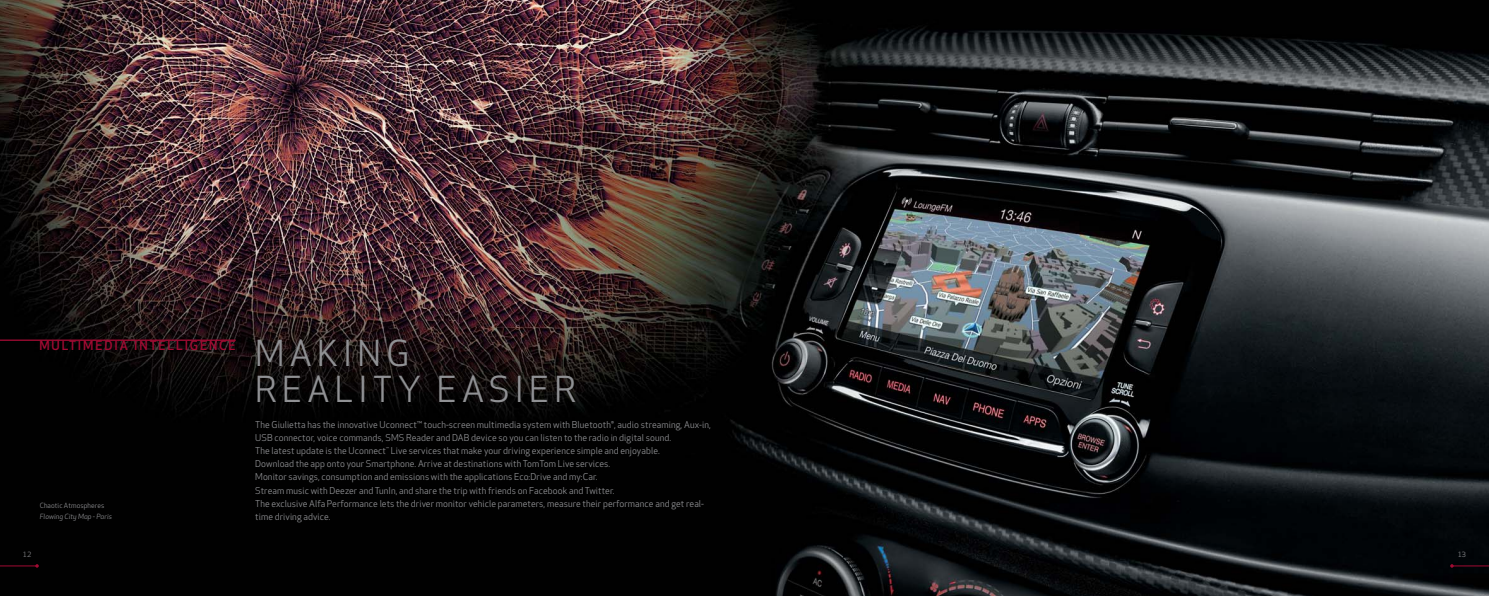
<style>
.page{position:relative;width:1489px;height:596px;background:#fff}
.page>*{position:absolute;margin:0;border:0;box-sizing:border-box;transform-origin:0 0}
.t1{font:35px/35px "Apex New";letter-spacing:.15em;color:#909194}
.t2{font:500 12.6px "Apex New";letter-spacing:.15em;color:#a20b33}
.t3{font:9.19px/13.1px "Apex New";letter-spacing:.01em;color:#909194}
.t4{font:7px "Apex New";letter-spacing:.01em;color:#909194}
.t5{font:italic 7px "Apex New";letter-spacing:.01em;color:#909194}
</style>
<div class="page">
<img style="left:0;top:0;width:1488px;height:595px">
<hr style="left:0;top:565px;width:37px;height:1px;background:#a20b33">
<hr style="left:1451px;top:565px;width:37px;height:1px;background:#a20b33">
<hr style="left:0;top:339px;width:236px;height:1px;background:#a20b33">
<h2 class="t2" style="left:39px;top:340px;width:198px">MULTIMEDIA INTELLIGENCE</h2>
<h1 class="t1" style="left:255px;top:340px;width:322px">MAKING<br>REALITY EASIER</h1>
<p class="t3" style="left:255px;top:418px;width:457px">The Giulietta has the innovative Uconnect™ touch-screen multimedia system with Bluetooth®, audio streaming, Aux-in, USB connector, voice commands, SMS Reader and DAB device so you can listen to the radio in digital sound.<br>The latest update is the Uconnect<sup>™</sup> Live services that make your driving experience simple and enjoyable.<br>Download the app onto your Smartphone. Arrive at destinations with TomTom Live services.<br>Monitor savings, consumption and emissions with the applications Eco:Drive and my:Car.<br>Stream music with Deezer and TunIn, and share the trip with friends on Facebook and Twitter.<br>The exclusive Alfa Performance lets the driver monitor vehicle parameters, measure their performance and get real&shy;time driving advice.</p>
<p class="t4" style="left:40px;top:503px;width:66px">Chaotic Atmospheres</p>
<p class="t5" style="left:40px;top:513px;width:74px">Flowing City Map - Paris</p>
<p class="t4" style="left:23px;top:551px;width:10px">12</p>
<p class="t4" style="left:1457px;top:551px;width:10px">13</p>
</div>
